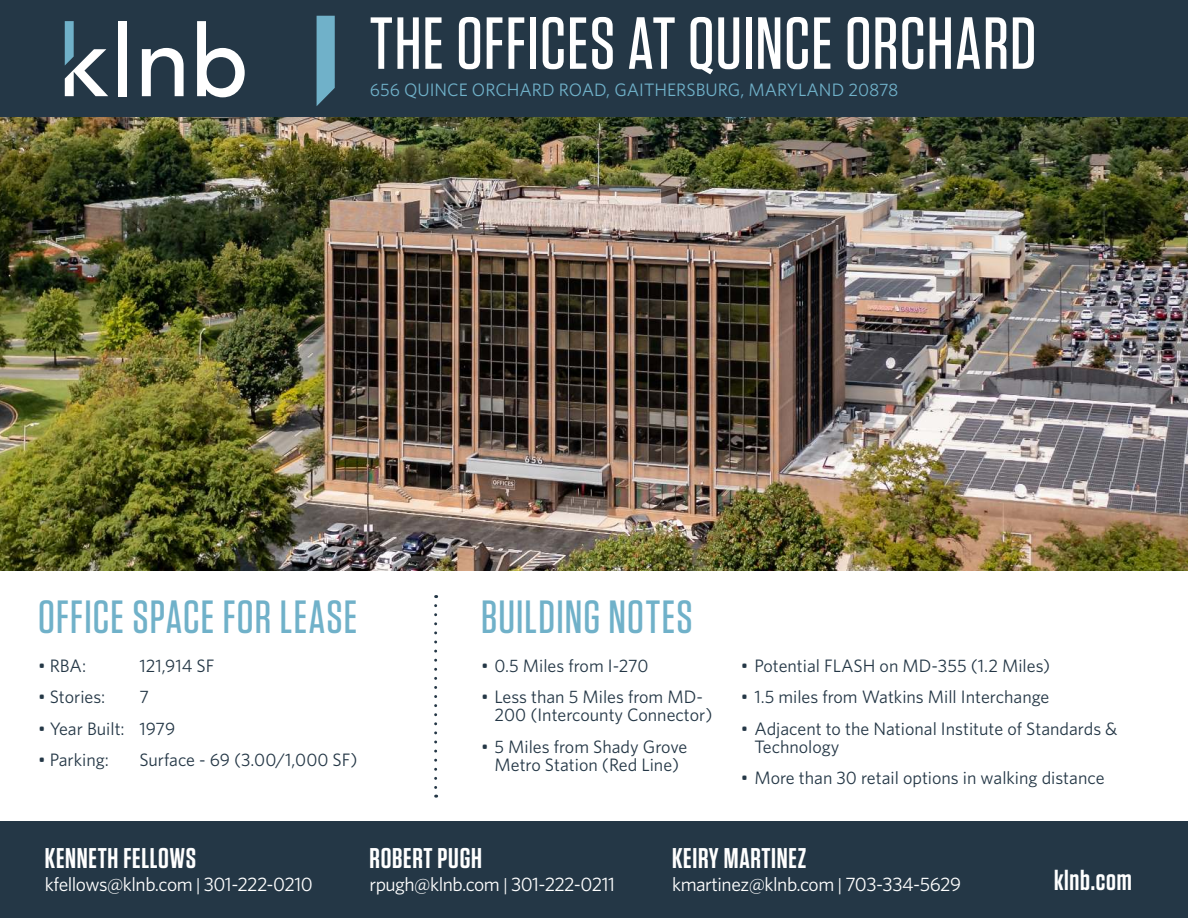
<style>
.page{position:relative;width:1188px;height:918px;background:#fff}
.page>*{position:absolute;margin:0;border:0;box-sizing:border-box;transform-origin:0 0}
.t1{font:500 73.5px "Tungsten";letter-spacing:.015em;color:#fff}
.t2{font:500 46.5px "Tungsten";letter-spacing:.025em;color:#70b1c9}
.t3{font:600 28.5px "Tungsten";letter-spacing:.025em;color:#fff}
.t4{font:19.5px "Whitney";letter-spacing:-.025em;color:#fff}
.t5{font:18px/18px "Whitney";color:#243746}
.t6{font:18px "Whitney";color:#70b1c9}
.s1{font-size:18px}
</style>
<div class="page">
<div style="left:0;top:822px;width:1188px;height:96px;background:#243746"></div>
<div style="left:0;top:0;width:1188px;height:120px;background:#243746"></div>
<svg style="left:317px;top:16px;width:18px;height:90px;background:#67a3ba"></svg>
<svg style="left:65px;top:21px;width:43px;height:75px"></svg>
<div style="left:118px;top:21px;width:9px;height:75px;background:#fff"></div>
<svg style="left:142px;top:48px;width:42px;height:48px"></svg>
<svg style="left:197px;top:21px;width:48px;height:76px"></svg>
<img style="left:0;top:118px;width:1188px;height:452px">
<svg style="left:434px;top:606px;width:3px;height:192px"></svg>
<h1 class="t1" style="left:370px;top:10px;width:668px">THE OFFICES AT QUINCE ORCHARD</h1>
<p class="t6" style="left:370px;top:81px;width:530px">656 QUINCE ORCHARD ROAD, GAITHERSBURG, MARYLAND 20878</p>
<h2 class="t2" style="left:38px;top:596px;width:321px">OFFICE SPACE FOR LEASE</h2>
<h2 class="t2" style="left:481px;top:596px;width:213px">BUILDING NOTES</h2>
<p class="t5" style="left:38px;top:657px;width:50px">• RBA:</p>
<p class="t5" style="left:139px;top:657px;width:77px">121,914 SF</p>
<p class="t5" style="left:38px;top:689px;width:69px">• Stories:</p>
<p class="t5" style="left:139px;top:689px;width:11px">7</p>
<p class="t5" style="left:38px;top:720px;width:139px">• Year Built: 1979</p>
<p class="t5" style="left:38px;top:752px;width:72px">• Parking:</p>
<p class="t5" style="left:139px;top:752px;width:220px">Surface - 69 (3.00/1,000 SF)</p>
<p class="t5" style="left:481px;top:657px;width:169px">• 0.5 Miles from I-270</p>
<p class="t5" style="left:495px;top:689px;width:219px;text-indent:-13px">• Less than 5 Miles from MD-<br>200 (Intercounty Connector)</p>
<p class="t5" style="left:481px;top:738px;width:208px;text-align:center">• 5 Miles from Shady Grove<br>Metro Station (Red Line)</p>
<p class="t5" style="left:741px;top:657px;width:311px">• Potential FLASH on MD-355 (1.2 Miles)</p>
<p class="t5" style="left:741px;top:689px;width:310px">• 1.5 miles from Watkins Mill Interchange</p>
<p class="t5" style="left:754px;top:720px;width:365px;text-indent:-14px">• Adjacent to the National Institute of Standards &amp;<br>Technology</p>
<p class="t5" style="left:741px;top:770px;width:365px">• More than 30 retail options in walking distance</p>
<h3 class="t3" style="left:45px;top:845px;width:152px">KENNETH FELLOWS</h3>
<p class="t4" style="left:45px;top:875px;width:269px">kfellows@klnb.com <span class="s1">|</span> 301-222-0210</p>
<h3 class="t3" style="left:369px;top:845px;width:114px">ROBERT PUGH</h3>
<p class="t4" style="left:369px;top:875px;width:247px">rpugh@klnb.com <span class="s1">|</span> 301-222-0211</p>
<h3 class="t3" style="left:672px;top:845px;width:136px">KEIRY MARTINEZ</h3>
<p class="t4" style="left:672px;top:875px;width:291px">kmartinez@klnb.com <span class="s1">|</span> 703-334-5629</p>
<h3 class="t3" style="left:1054px;top:867px;width:79px">klnb.com</h3>
</div>
